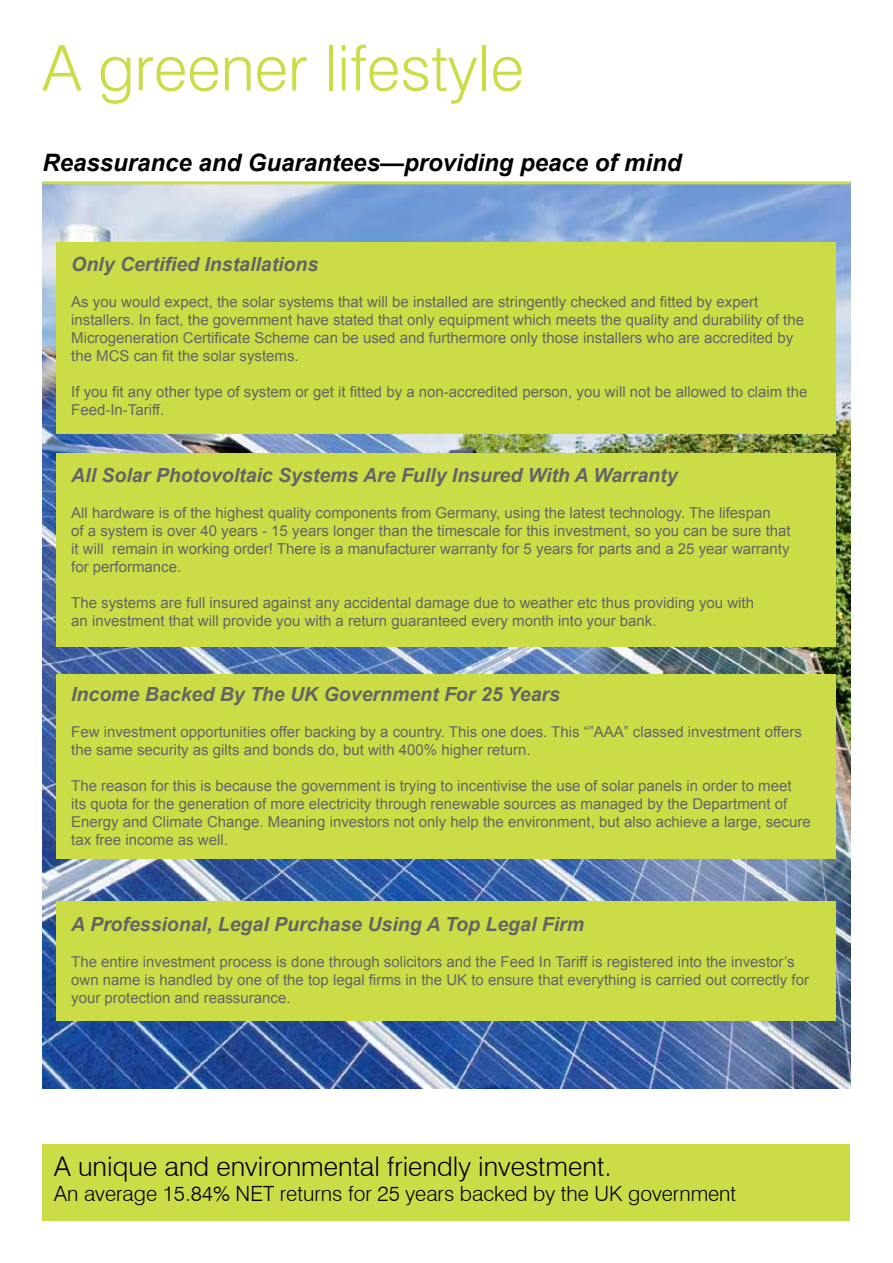
<style>
.page{position:relative;width:893px;height:1263px;background:#fff}
.page>*{position:absolute;margin:0;border:0;box-sizing:border-box;transform-origin:0 0}
.t1{font:300 63px "Swiss 721 BT";color:#ccdc46}
.t2{font:300 27px "Swiss 721 BT";color:#000}
.t3{font:italic 700 24px "Arial";color:#000}
.t4{font:300 21px "Swiss 721 BT";color:#000}
.t5{font:italic 700 19.5px "Arial";color:#636466}
.t6{font:15px/18px "Arial";color:#636466}
</style>
<div class="page">
<div style="left:43px;top:1144px;width:807px;height:76px;background:#ccdc46"></div>
<img style="left:43px;top:184px;width:807px;height:905px">
<div style="left:57px;top:242px;width:779px;height:192px;background:#ccdc46"></div>
<div style="left:57px;top:453px;width:779px;height:193px;background:#ccdc46"></div>
<div style="left:57px;top:674px;width:779px;height:185px;background:#ccdc46"></div>
<div style="left:57px;top:901px;width:779px;height:119px;background:#ccdc46"></div>
<hr style="left:43px;top:181px;width:807px;height:3px;background:#ccdc46">
<h1 class="t1" style="left:43px;top:30px;width:483px">A greener lifestyle</h1>
<h3 class="t3" style="left:43px;top:149px;width:640px">Reassurance and Guarantees—providing peace of mind</h3>
<h3 class="t5" style="left:71px;top:254px;width:249px">Only Certified Installations</h3>
<p class="t6" style="left:71px;top:293px;width:734px">As you would expect, the solar systems that will be installed are stringently checked and fitted by expert installers. In fact, the government have stated that only equipment which meets the quality and durability of the Microgeneration Certificate Scheme can be used and furthermore only those installers who are accredited by the MCS can fit the solar systems.</p>
<p class="t6" style="left:71px;top:383px;width:738px">If you fit any other type of system or get it fitted by a non-accredited person, you will not be allowed to claim the<br>Feed-In-Tariff.</p>
<h3 class="t5" style="left:71px;top:464px;width:608px">All Solar Photovoltaic Systems Are Fully Insured With A Warranty</h3>
<p class="t6" style="left:71px;top:504px;width:721px">All hardware is of the highest quality components from Germany, using the latest technology. The lifespan<br>of a system is over 40 years - 15 years longer than the timescale for this investment, so you can be sure that it will remain in working order! There is a manufacturer warranty for 5 years for parts and a 25 year warranty for performance.</p>
<p class="t6" style="left:71px;top:594px;width:684px">The systems are full insured against any accidental damage due to weather etc thus providing you with an investment that will provide you with a return guaranteed every month into your bank.</p>
<h3 class="t5" style="left:71px;top:683px;width:490px">Income Backed By The UK Government For 25 Years</h3>
<p class="t6" style="left:71px;top:723px;width:732px">Few investment opportunities offer backing by a country. This one does. This “”AAA” classed investment offers the same security as gilts and bonds do, but with 400% higher return.</p>
<p class="t6" style="left:71px;top:777px;width:741px">The reason for this is because the government is trying to incentivise the use of solar panels in order to meet<br>its quota for the generation of more electricity through renewable sources as managed by the Department of Energy and Climate Change. Meaning investors not only help the environment, but also achieve a large, secure tax free income as well.</p>
<h3 class="t5" style="left:71px;top:913px;width:514px">A Professional, Legal Purchase Using A Top Legal Firm</h3>
<p class="t6" style="left:71px;top:952px;width:739px">The entire investment process is done through solicitors and the Feed In Tariff is registered into the investor’s own name is handled by one of the top legal firms in the UK to ensure that everything is carried out correctly for your protection and reassurance.</p>
<h2 class="t2" style="left:54px;top:1150px;width:559px">A unique and environmental friendly investment.</h2>
<h3 class="t4" style="left:54px;top:1181px;width:684px">An average 15.84% NET returns for 25 years backed by the UK government</h3>
</div>
